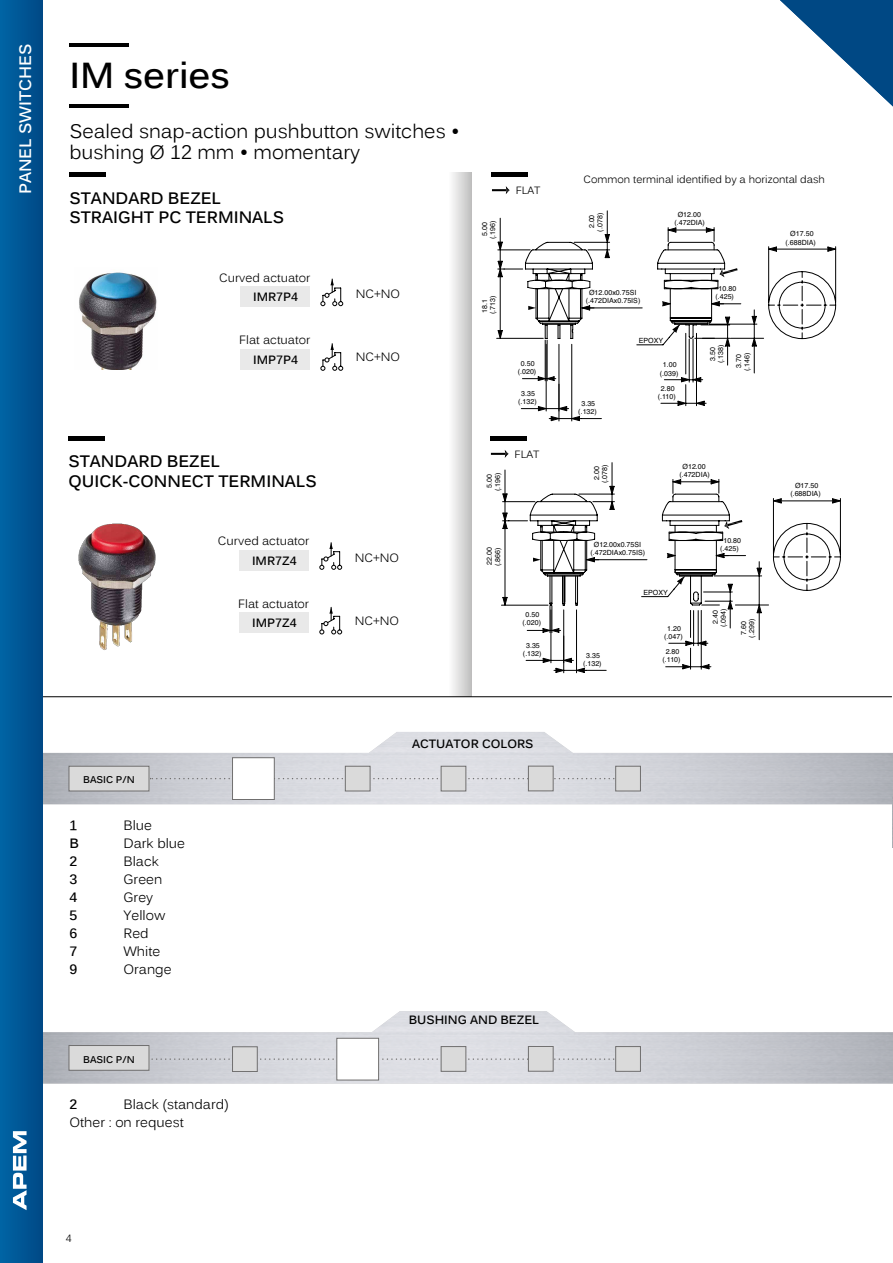
<style>
.page{position:relative;width:893px;height:1263px;background:#fff}
.page>*{position:absolute;margin:0;border:0;box-sizing:border-box;transform-origin:0 0}
.t1{font:700 36px "Kalinga";color:#000}
.t2{font:19.5px/21px "Kalinga";color:#000}
.t3{font:700 16.5px/19.8px "Kalinga";color:#000}
.t4{font:700 16.5px "Kalinga";color:#fff}
.t5{font:13.5px/18px "Kalinga";color:#000}
.t6{font:700 13.5px "Kalinga";color:#000}
.t7{font:12px "Kalinga";color:#000}
.t8{font:700 12px "Kalinga";color:#000}
.t9{font:10.5px "Kalinga";color:#000}
.t10{font:700 9.75px "Kalinga";color:#000}
.t11{font:7.05px/8.1px "Helvetica";color:#000;text-align:center}
</style>
<div class="page">
<svg style="left:452px;top:173px;width:19px;height:523px"></svg>
<img style="left:79px;top:272px;width:78px;height:97px">
<hr style="left:69px;top:173px;width:37px;height:4px;background:#000">
<hr style="left:491px;top:173px;width:36px;height:4px;background:#000">
<svg style="left:492px;top:186px;width:18px;height:8px"></svg>
<svg style="left:496px;top:210px;width:340px;height:212px"></svg>
<div style="left:241px;top:287px;width:69px;height:20px;background:#e9e9e9"></div>
<div style="left:241px;top:349px;width:69px;height:20px;background:#e9e9e9"></div>
<svg style="left:320px;top:279px;width:23px;height:27px"></svg>
<svg style="left:320px;top:344px;width:23px;height:27px"></svg>
<hr style="left:69px;top:104px;width:60px;height:3px;background:#000">
<hr style="left:69px;top:43px;width:60px;height:4px;background:#000">
<img style="left:78px;top:523px;width:78px;height:127px">
<hr style="left:68px;top:436px;width:37px;height:4px;background:#000">
<hr style="left:490px;top:436px;width:36px;height:4px;background:#000">
<svg style="left:491px;top:450px;width:350px;height:223px"></svg>
<div style="left:240px;top:551px;width:69px;height:20px;background:#e9e9e9"></div>
<div style="left:240px;top:613px;width:69px;height:20px;background:#e9e9e9"></div>
<svg style="left:319px;top:543px;width:23px;height:27px"></svg>
<svg style="left:319px;top:607px;width:23px;height:28px"></svg>
<img style="left:42px;top:1011px;width:851px;height:72px">
<svg style="left:149px;top:1058px;width:466px;height:2px"></svg>
<div style="left:69px;top:1045px;width:80px;height:25px;background:#dadada"></div>
<div style="left:69px;top:1045px;width:80px;height:26px;border:1px solid #706f6f"></div>
<img style="left:42px;top:732px;width:851px;height:72px">
<svg style="left:149px;top:778px;width:466px;height:1px"></svg>
<div style="left:233px;top:1047px;width:24px;height:24px;background:#dadada"></div>
<div style="left:232px;top:1046px;width:26px;height:26px;border:1px solid #706f6f"></div>
<div style="left:233px;top:758px;width:41px;height:41px;background:#fff"></div>
<div style="left:232px;top:757px;width:43px;height:43px;border:1px solid #706f6f"></div>
<div style="left:337px;top:1038px;width:42px;height:42px;background:#fff"></div>
<div style="left:336px;top:1038px;width:43px;height:42px;border:1px solid #706f6f"></div>
<div style="left:345px;top:766px;width:25px;height:25px;background:#dadada"></div>
<div style="left:345px;top:766px;width:25px;height:25px;border:1px solid #706f6f"></div>
<div style="left:69px;top:766px;width:80px;height:25px;background:#dadada"></div>
<div style="left:69px;top:766px;width:80px;height:25px;border:1px solid #706f6f"></div>
<hr style="left:0;top:696px;width:892px;height:1px;background:#000">
<img style="left:892px;top:796px;width:1px;height:52px">
<div style="left:441px;top:766px;width:25px;height:25px;background:#dadada"></div>
<div style="left:441px;top:766px;width:25px;height:25px;border:1px solid #706f6f"></div>
<div style="left:441px;top:1046px;width:25px;height:25px;background:#dadada"></div>
<div style="left:441px;top:1046px;width:25px;height:26px;border:1px solid #706f6f"></div>
<div style="left:528px;top:766px;width:25px;height:25px;background:#dadada"></div>
<div style="left:528px;top:766px;width:25px;height:25px;border:1px solid #706f6f"></div>
<div style="left:528px;top:1046px;width:25px;height:25px;background:#dadada"></div>
<div style="left:528px;top:1046px;width:25px;height:25px;border:1px solid #706f6f"></div>
<div style="left:616px;top:766px;width:24px;height:25px;background:#dadada"></div>
<div style="left:615px;top:766px;width:26px;height:25px;border:1px solid #706f6f"></div>
<div style="left:616px;top:1046px;width:24px;height:25px;background:#dadada"></div>
<div style="left:615px;top:1046px;width:26px;height:26px;border:1px solid #706f6f"></div>
<svg style="left:780px;top:0;width:113px;height:106px"></svg>
<div style="left:0;top:0;width:42px;height:1263px;background:linear-gradient(to right,#0064a5,#004986)"></div>
<svg style="left:13px;top:1131px;width:14px;height:79px"></svg>
<h3 class="t4" style="left:19px;top:194px;width:152px;rotate:-90deg">PANEL SWITCHES</h3>
<h1 class="t1" style="left:69px;top:62px;width:162px">IM series</h1>
<h2 class="t2" style="left:69px;top:123px;width:392px">Sealed snap-action pushbutton switches • bushing Ø 12 mm • momentary</h2>
<h3 class="t3" style="left:69px;top:190px;width:216px">STANDARD BEZEL<br>STRAIGHT PC TERMINALS</h3>
<h3 class="t9" style="left:516px;top:187px;width:26px">FLAT</h3>
<h3 class="t9" style="left:583px;top:175px;width:243px">Common terminal identified by a horizontal dash</h3>
<p class="t11" style="left:481px;top:239px;width:20px;rotate:-90deg">5.00 (.196)</p>
<p class="t11" style="left:596px;top:231px;width:20px;rotate:-90deg">(.078)</p>
<p class="t11" style="left:588px;top:228px;width:15px;rotate:-90deg">2.00</p>
<p class="t11" style="left:675px;top:211px;width:32px">Ø12.00 (.472DIA)</p>
<p class="t11" style="left:785px;top:231px;width:32px">Ø17.50 (.688DIA)</p>
<h3 class="t7" style="left:219px;top:273px;width:93px">Curved actuator</h3>
<h3 class="t8" style="left:253px;top:293px;width:47px">IMR7P4</h3>
<h3 class="t7" style="left:356px;top:290px;width:46px">NC+NO</h3>
<p class="t11" style="left:489px;top:314px;width:20px;rotate:-90deg">(.713)</p>
<p class="t11" style="left:481px;top:313px;width:15px;rotate:-90deg">18.1</p>
<p class="t11" style="left:589px;top:289px;width:49px">Ø12.00x0.75SI</p>
<p class="t11" style="left:586px;top:297px;width:56px">(.472DIAx0.75IS)</p>
<p class="t11" style="left:719px;top:285px;width:19px">10.80</p>
<p class="t11" style="left:715px;top:293px;width:20px">(.425)</p>
<h3 class="t7" style="left:239px;top:335px;width:73px">Flat actuator</h3>
<h3 class="t8" style="left:253px;top:355px;width:47px">IMP7P4</h3>
<h3 class="t7" style="left:356px;top:352px;width:46px">NC+NO</h3>
<p class="t11" style="left:521px;top:360px;width:15px">0.50</p>
<p class="t11" style="left:518px;top:368px;width:20px">(.020)</p>
<p class="t11" style="left:639px;top:337px;width:26px">EPOXY</p>
<p class="t11" style="left:663px;top:361px;width:15px">1.00</p>
<p class="t11" style="left:660px;top:370px;width:20px">(.039)</p>
<p class="t11" style="left:709px;top:363px;width:20px;rotate:-90deg">3.50 (.138)</p>
<p class="t11" style="left:743px;top:371px;width:20px;rotate:-90deg">(.146)</p>
<p class="t11" style="left:735px;top:368px;width:15px;rotate:-90deg">3.70</p>
<p class="t11" style="left:521px;top:390px;width:15px">3.35</p>
<p class="t11" style="left:518px;top:398px;width:20px">(.132)</p>
<p class="t11" style="left:581px;top:400px;width:15px">3.35</p>
<p class="t11" style="left:661px;top:385px;width:15px">2.80</p>
<p class="t11" style="left:658px;top:393px;width:20px">(.110)</p>
<p class="t11" style="left:578px;top:408px;width:20px">(.132)</p>
<h3 class="t3" style="left:68px;top:453px;width:250px">STANDARD BEZEL<br>QUICK-CONNECT TERMINALS</h3>
<h3 class="t9" style="left:515px;top:450px;width:26px">FLAT</h3>
<p class="t11" style="left:486px;top:491px;width:20px;rotate:-90deg">5.00 (.196)</p>
<p class="t11" style="left:601px;top:483px;width:20px;rotate:-90deg">(.078)</p>
<p class="t11" style="left:593px;top:480px;width:15px;rotate:-90deg">2.00</p>
<p class="t11" style="left:679px;top:463px;width:32px">Ø12.00 (.472DIA)</p>
<p class="t11" style="left:790px;top:482px;width:32px">Ø17.50 (.688DIA)</p>
<h3 class="t7" style="left:218px;top:536px;width:93px">Curved actuator</h3>
<h3 class="t8" style="left:252px;top:556px;width:46px">IMR7Z4</h3>
<h3 class="t7" style="left:355px;top:553px;width:46px">NC+NO</h3>
<p class="t11" style="left:486px;top:565px;width:19px;rotate:-90deg">22.00</p>
<p class="t11" style="left:494px;top:566px;width:20px;rotate:-90deg">(.866)</p>
<p class="t11" style="left:594px;top:541px;width:49px">Ø12.00x0.75SI</p>
<p class="t11" style="left:591px;top:549px;width:56px">(.472DIAx0.75IS)</p>
<p class="t11" style="left:723px;top:537px;width:19px">10.80</p>
<p class="t11" style="left:720px;top:545px;width:20px">(.425)</p>
<p class="t11" style="left:643px;top:589px;width:26px">EPOXY</p>
<h3 class="t7" style="left:238px;top:599px;width:73px">Flat actuator</h3>
<h3 class="t8" style="left:252px;top:619px;width:46px">IMP7Z4</h3>
<h3 class="t7" style="left:355px;top:616px;width:46px">NC+NO</h3>
<p class="t11" style="left:526px;top:611px;width:15px">0.50</p>
<p class="t11" style="left:522px;top:619px;width:20px">(.020)</p>
<p class="t11" style="left:667px;top:625px;width:15px">1.20</p>
<p class="t11" style="left:664px;top:633px;width:20px">(.047)</p>
<p class="t11" style="left:712px;top:627px;width:20px;rotate:-90deg">2.40 (.094)</p>
<p class="t11" style="left:748px;top:638px;width:20px;rotate:-90deg">(.299)</p>
<p class="t11" style="left:740px;top:634px;width:15px;rotate:-90deg">7.60</p>
<p class="t11" style="left:526px;top:642px;width:15px">3.35</p>
<p class="t11" style="left:523px;top:650px;width:20px">(.132)</p>
<p class="t11" style="left:586px;top:652px;width:15px">3.35</p>
<p class="t11" style="left:583px;top:660px;width:20px">(.132)</p>
<p class="t11" style="left:666px;top:648px;width:15px">2.80</p>
<p class="t11" style="left:663px;top:656px;width:20px">(.110)</p>
<h3 class="t10" style="left:83px;top:776px;width:53px">BASIC P/N</h3>
<h3 class="t6" style="left:69px;top:820px;width:9px">1</h3>
<h3 class="t5" style="left:123px;top:817px;width:30px">Blue</h3>
<h3 class="t6" style="left:69px;top:838px;width:11px">B</h3>
<h3 class="t5" style="left:123px;top:835px;width:63px">Dark blue</h3>
<h3 class="t6" style="left:69px;top:856px;width:9px">2</h3>
<h3 class="t5" style="left:123px;top:853px;width:37px">Black</h3>
<h3 class="t6" style="left:69px;top:874px;width:9px">3</h3>
<h3 class="t5" style="left:123px;top:871px;width:40px">Green</h3>
<h3 class="t6" style="left:69px;top:892px;width:9px">4</h3>
<h3 class="t5" style="left:123px;top:889px;width:31px">Grey</h3>
<h3 class="t6" style="left:69px;top:910px;width:9px">5</h3>
<h3 class="t5" style="left:123px;top:907px;width:43px">Yellow</h3>
<h3 class="t6" style="left:69px;top:928px;width:9px">6</h3>
<h3 class="t5" style="left:123px;top:925px;width:27px">Red</h3>
<h3 class="t6" style="left:69px;top:946px;width:9px">7</h3>
<h3 class="t5" style="left:123px;top:943px;width:38px">White</h3>
<h3 class="t6" style="left:69px;top:964px;width:9px">9</h3>
<h3 class="t5" style="left:123px;top:961px;width:50px">Orange</h3>
<h3 class="t10" style="left:83px;top:1055px;width:53px">BASIC P/N</h3>
<h3 class="t5" style="left:69px;top:1096px;width:161px;text-indent:54px">Black (standard)<br>Other : on request</h3>
<h3 class="t6" style="left:69px;top:1099px;width:9px">2</h3>
<h3 class="t8" style="left:412px;top:739px;width:123px">ACTUATOR COLORS</h3>
<h3 class="t8" style="left:409px;top:1015px;width:132px">BUSHING AND BEZEL</h3>
<h3 class="t9" style="left:66px;top:1234px;width:7px">4</h3>
</div>
